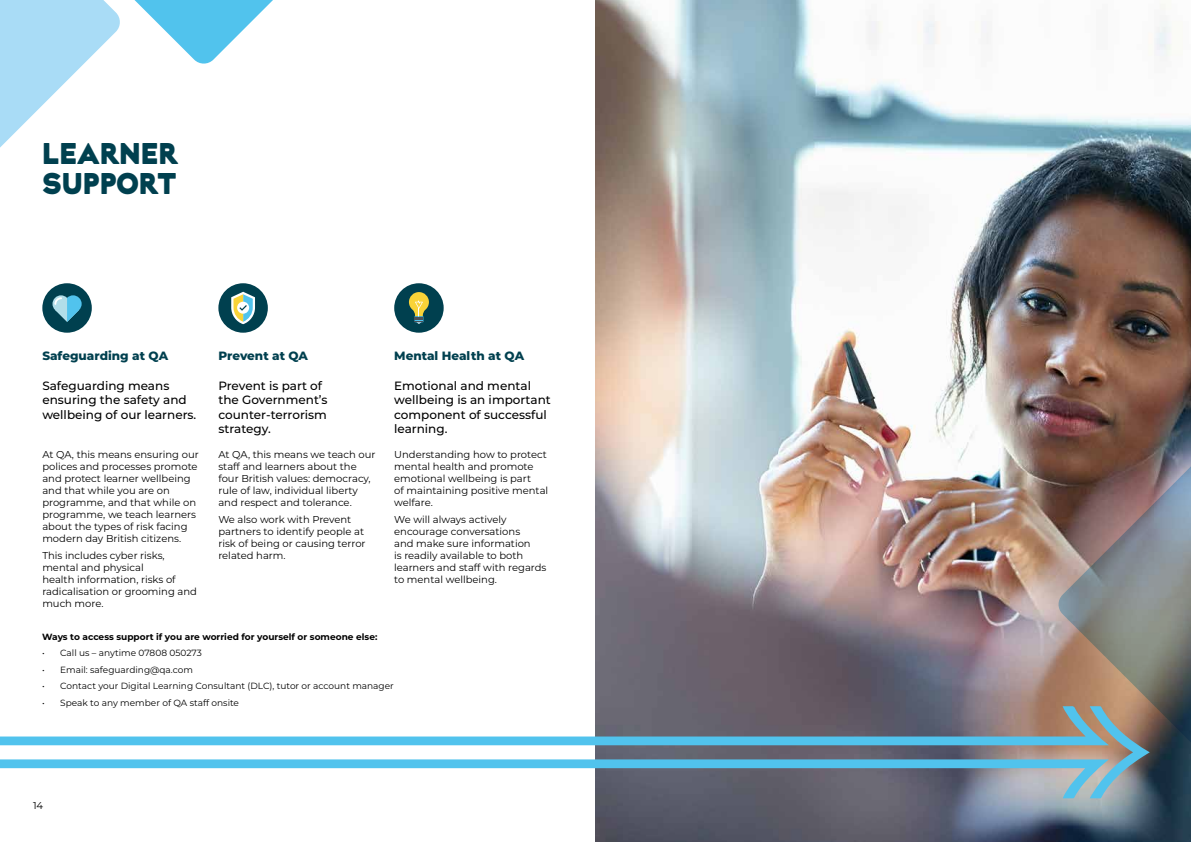
<style>
.page{position:relative;width:1191px;height:842px;background:#fff}
.page>*{position:absolute;margin:0;border:0;box-sizing:border-box;transform-origin:0 0}
.t1{font:30px/29.8px "Krana Fat B";letter-spacing:.02em;color:#00404f}
.t2{font:500 12px/14.4px "Montserrat";color:#000}
.t3{font:800 12px "Montserrat";color:#00404f}
.t4{font:10px/12px "Montserrat";color:#000}
.t5{font:9px "Montserrat";color:#000}
.t6{font:700 9px "Montserrat";color:#000}
</style>
<div class="page">
<img style="left:595px;top:0;width:596px;height:842px">
<svg style="left:0;top:0;width:273px;height:148px"></svg>
<svg style="left:0;top:706px;width:1057px;height:39px"></svg>
<svg style="left:0;top:759px;width:1057px;height:39px"></svg>
<img style="left:1057px;top:399px;width:134px;height:413px">
<div style="left:42px;top:283px;width:50px;height:50px;background:#00404f;border-radius:50%"></div>
<svg style="left:52px;top:295px;width:18px;height:17px"></svg>
<svg style="left:54px;top:295px;width:28px;height:27px"></svg>
<div style="left:218px;top:283px;width:50px;height:50px;background:#00404f;border-radius:50%"></div>
<svg style="left:231px;top:292px;width:24px;height:32px"></svg>
<div style="left:394px;top:283px;width:50px;height:50px;background:#00404f;border-radius:50%"></div>
<svg style="left:409px;top:292px;width:20px;height:32px"></svg>
<h1 class="t1" style="left:43px;top:139px;width:136px">LEARNER<br>SUPPORT</h1>
<p class="t3" style="left:42px;top:346px;width:127px">Safeguarding at QA</p>
<p class="t2" style="left:42px;top:378px;width:155px">Safeguarding means ensuring the safety and wellbeing of our learners.</p>
<p class="t4" style="left:42px;top:448px;width:158px">At QA, this means ensuring our polices and processes promote and protect learner wellbeing and that while you are on programme, and that while on programme, we teach learners about the types of risk facing modern day British citizens.</p>
<p class="t4" style="left:42px;top:549px;width:156px">This includes cyber risks, mental and physical<br>health information, risks of radicalisation or grooming and much more.</p>
<p class="t3" style="left:218px;top:346px;width:91px">Prevent at QA</p>
<p class="t2" style="left:218px;top:378px;width:111px">Prevent is part of the Government’s counter-terrorism strategy.</p>
<p class="t4" style="left:218px;top:448px;width:158px">At QA, this means we teach our staff and learners about the four British values: democracy, rule of law, individual liberty and respect and tolerance.</p>
<p class="t4" style="left:218px;top:513px;width:149px">We also work with Prevent partners to identify people at risk of being or causing terror related harm.</p>
<p class="t3" style="left:394px;top:346px;width:131px">Mental Health at QA</p>
<p class="t2" style="left:394px;top:378px;width:158px">Emotional and mental wellbeing is an important component of successful learning.</p>
<p class="t4" style="left:394px;top:448px;width:156px">Understanding how to protect mental health and promote emotional wellbeing is part<br>of maintaining positive mental welfare.</p>
<p class="t4" style="left:394px;top:513px;width:154px">We will always actively encourage conversations<br>and make sure information<br>is readily available to both learners and staff with regards to mental wellbeing.</p>
<p class="t6" style="left:42px;top:630px;width:337px">Ways to access support if you are worried for yourself or someone else:</p>
<p class="t5" style="left:42px;top:647px;width:161px">• Call us – anytime 07808 050273</p>
<p class="t5" style="left:42px;top:663px;width:152px">• Email: safeguarding@qa.com</p>
<p class="t5" style="left:42px;top:680px;width:353px">• Contact your Digital Learning Consultant (DLC), tutor or account manager</p>
<p class="t5" style="left:42px;top:696px;width:198px">• Speak to any member of QA staff onsite</p>
<p class="t4" style="left:33px;top:799px;width:12px">14</p>
</div>
